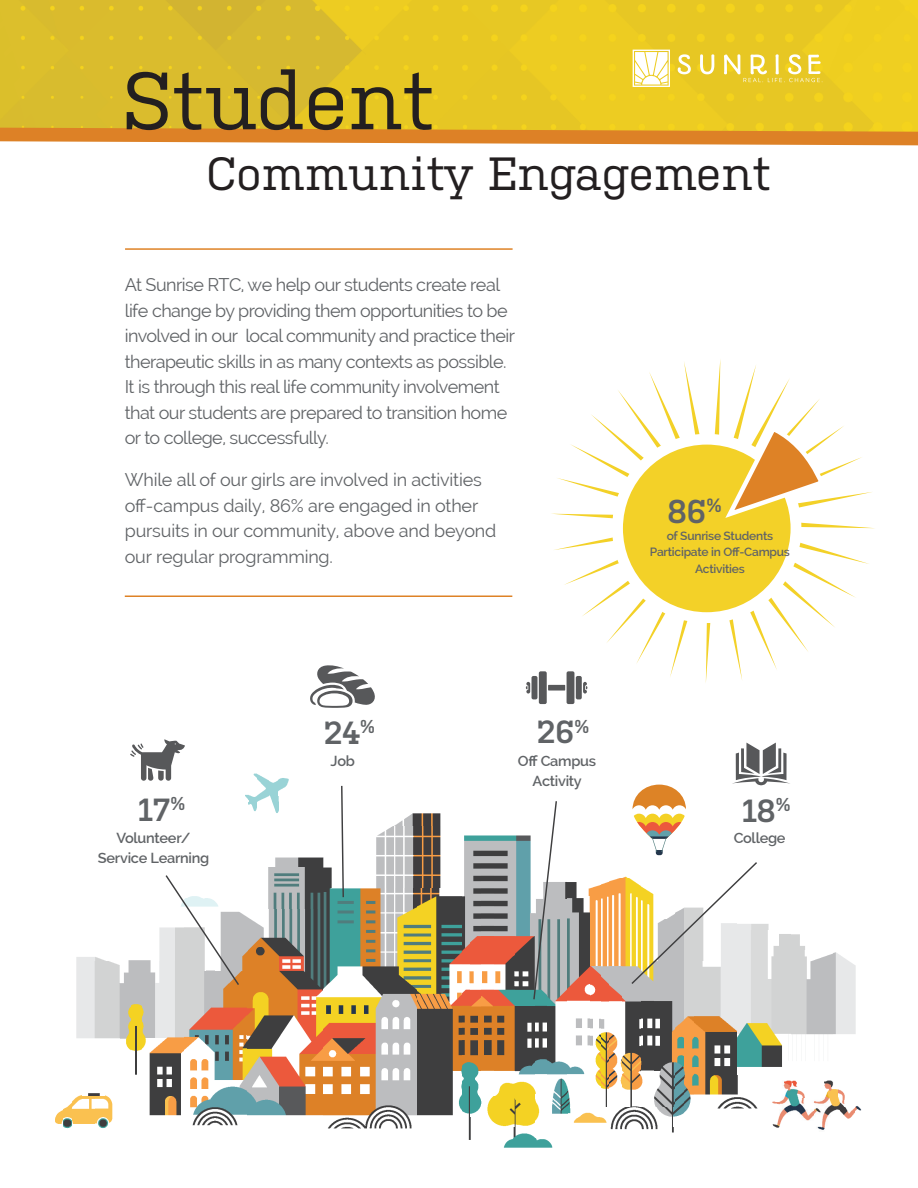
<style>
.page{position:relative;width:918px;height:1188px;background:#fff}
.page>*{position:absolute;margin:0;border:0;box-sizing:border-box;transform-origin:0 0}
.t1{font:81px "Kulturista";color:#231f20}
.t2{font:46.5px "Kulturista";color:#231f20}
.t3{font:600 33px "Kulturista";color:#606366}
.t4{font:600 31.95px "Kulturista";letter-spacing:-.02em;color:#606366}
.t5{font:18px/25.5px "Raleway";letter-spacing:-.03em;color:#606366}
.t6{font:18px/25.5px "Raleway";letter-spacing:-.01em;color:#606366}
.t7{font:600 14.55px/20.4px "Raleway";letter-spacing:-.02em;color:#606366;text-align:center}
.t8{font:600 12px/16.5px "Raleway";letter-spacing:-.02em;color:#606366;text-align:center}
</style>
<div class="page">
<svg style="left:551px;top:359px;width:324px;height:324px"></svg>
<div style="left:618px;top:439px;width:178px;height:179px;background:#f3d128;border-radius:50%"></div>
<div style="left:612px;top:434px;width:189px;height:189px;border:11px solid #fff;border-radius:50%"></div>
<img style="left:0;top:0;width:918px;height:128px">
<svg style="left:0;top:128px;width:918px;height:17px;background:#e1943b"></svg>
<svg style="left:724px;top:429px;width:102px;height:91px"></svg>
<img style="left:772px;top:1115px;width:13px;height:13px">
<img style="left:814px;top:1098px;width:16px;height:32px">
<img style="left:797px;top:1098px;width:17px;height:23px">
<img style="left:839px;top:1106px;width:17px;height:13px">
<img style="left:779px;top:1080px;width:18px;height:35px">
<img style="left:830px;top:1080px;width:9px;height:33px">
<svg style="left:856px;top:1106px;width:6px;height:5px"></svg>
<svg style="left:772px;top:1097px;width:8px;height:10px"></svg>
<img style="left:839px;top:1089px;width:9px;height:18px">
<img style="left:796px;top:1080px;width:9px;height:18px">
<img style="left:824px;top:1080px;width:7px;height:18px">
<img style="left:62px;top:1102px;width:10px;height:27px">
<img style="left:94px;top:1095px;width:19px;height:34px">
<img style="left:55px;top:1110px;width:7px;height:14px">
<img style="left:72px;top:1095px;width:22px;height:29px">
<img style="left:88px;top:1093px;width:12px;height:2px">
<svg style="left:633px;top:50px;width:37px;height:37px"></svg>
<svg style="left:678px;top:54px;width:13px;height:20px"></svg>
<svg style="left:700px;top:54px;width:14px;height:20px"></svg>
<svg style="left:724px;top:54px;width:99px;height:29px;background:#edd455"></svg>
<img style="left:247px;top:774px;width:10px;height:37px">
<img style="left:269px;top:780px;width:10px;height:33px">
<img style="left:257px;top:774px;width:12px;height:28px">
<img style="left:278px;top:778px;width:11px;height:18px">
<svg style="left:732px;top:743px;width:58px;height:42px"></svg>
<svg style="left:130px;top:739px;width:55px;height:42px"></svg>
<hr style="left:125px;top:596px;width:387px;height:1px;background:#de8226">
<svg style="left:310px;top:665px;width:65px;height:43px"></svg>
<svg style="left:526px;top:671px;width:61px;height:33px"></svg>
<img style="left:461px;top:835px;width:10px;height:305px">
<img style="left:503px;top:1136px;width:50px;height:12px">
<img style="left:323px;top:887px;width:95px;height:242px">
<img style="left:514px;top:835px;width:22px;height:302px">
<img style="left:610px;top:1106px;width:64px;height:27px">
<img style="left:184px;top:971px;width:63px;height:155px">
<img style="left:487px;top:1096px;width:28px;height:31px">
<img style="left:535px;top:1095px;width:5px;height:32px">
<img style="left:568px;top:1106px;width:43px;height:21px">
<img style="left:674px;top:986px;width:11px;height:131px">
<img style="left:141px;top:960px;width:43px;height:156px">
<img style="left:247px;top:908px;width:76px;height:208px">
<img style="left:418px;top:887px;width:43px;height:229px">
<img style="left:471px;top:835px;width:11px;height:279px">
<img style="left:547px;top:882px;width:21px;height:232px">
<img style="left:685px;top:986px;width:10px;height:126px">
<img style="left:717px;top:1097px;width:41px;height:12px">
<img style="left:567px;top:1084px;width:4px;height:22px">
<img style="left:600px;top:881px;width:10px;height:225px">
<img style="left:621px;top:986px;width:22px;height:120px">
<img style="left:653px;top:986px;width:22px;height:120px">
<img style="left:493px;top:835px;width:22px;height:261px">
<img style="left:588px;top:885px;width:12px;height:201px">
<img style="left:610px;top:878px;width:11px;height:210px">
<img style="left:695px;top:986px;width:43px;height:109px">
<img style="left:131px;top:960px;width:10px;height:115px">
<img style="left:482px;top:835px;width:11px;height:236px">
<img style="left:535px;top:1001px;width:12px;height:74px">
<img style="left:567px;top:897px;width:22px;height:178px">
<img style="left:642px;top:986px;width:11px;height:89px">
<img style="left:738px;top:929px;width:53px;height:138px">
<img style="left:791px;top:950px;width:43px;height:85px">
<img style="left:120px;top:960px;width:11px;height:91px">
<img style="left:77px;top:960px;width:43px;height:79px">
<img style="left:834px;top:952px;width:22px;height:82px">
<img style="left:240px;top:908px;width:8px;height:63px">
<img style="left:77px;top:957px;width:26px;height:3px">
<img style="left:159px;top:927px;width:5px;height:33px">
<svg style="left:791px;top:934px;width:9px;height:6px"></svg>
<img style="left:759px;top:924px;width:10px;height:5px">
<img style="left:268px;top:867px;width:55px;height:41px">
<img style="left:567px;top:882px;width:12px;height:16px">
<img style="left:322px;top:857px;width:10px;height:30px">
<img style="left:376px;top:825px;width:64px;height:62px">
<img style="left:275px;top:857px;width:48px;height:10px">
<img style="left:396px;top:814px;width:44px;height:11px">
<svg style="left:632px;top:785px;width:54px;height:70px"></svg>
<svg style="left:164px;top:875px;width:76px;height:112px"></svg>
<svg style="left:340px;top:785px;width:5px;height:114px"></svg>
<svg style="left:532px;top:801px;width:26px;height:200px"></svg>
<svg style="left:620px;top:862px;width:139px;height:124px"></svg>
<hr style="left:125px;top:248px;width:388px;height:2px;background:#de8226">
<h1 class="t1" style="left:122px;top:54px;width:314px">Student</h1>
<h2 class="t2" style="left:206px;top:147px;width:566px">Community Engagement</h2>
<p class="t5" style="left:125px;top:272px;width:392px">At Sunrise RTC, we help our students create real life change by providing them opportunities to be involved in our local community and practice their therapeutic skills in as many contexts as possible.<br>It is through this real life community involvement that our students are prepared to transition home or to college, successfully.</p>
<p class="t6" style="left:125px;top:467px;width:373px">While all of our girls are involved in activities off-campus daily, 86% are engaged in other pursuits in our community, above and beyond our regular programming.</p>
<h3 class="t3" style="left:667px;top:493px;width:56px">86<sup>%</sup></h3>
<p class="t8" style="left:650px;top:527px;width:141px">of Sunrise Students<br>Participate in Off-Campus<br>Activities</p>
<h3 class="t4" style="left:138px;top:791px;width:49px">17<sup>%</sup></h3>
<p class="t7" style="left:98px;top:827px;width:113px">Volunteer/<br>Service Learning</p>
<h3 class="t4" style="left:323px;top:715px;width:54px">24<sup>%</sup></h3>
<p class="t7" style="left:331px;top:751px;width:26px">Job</p>
<h3 class="t4" style="left:536px;top:714px;width:55px">26<sup>%</sup></h3>
<p class="t7" style="left:518px;top:750px;width:80px">Off Campus<br>Activity</p>
<h3 class="t4" style="left:742px;top:792px;width:50px">18<sup>%</sup></h3>
<p class="t7" style="left:734px;top:828px;width:53px">College</p>
</div>
